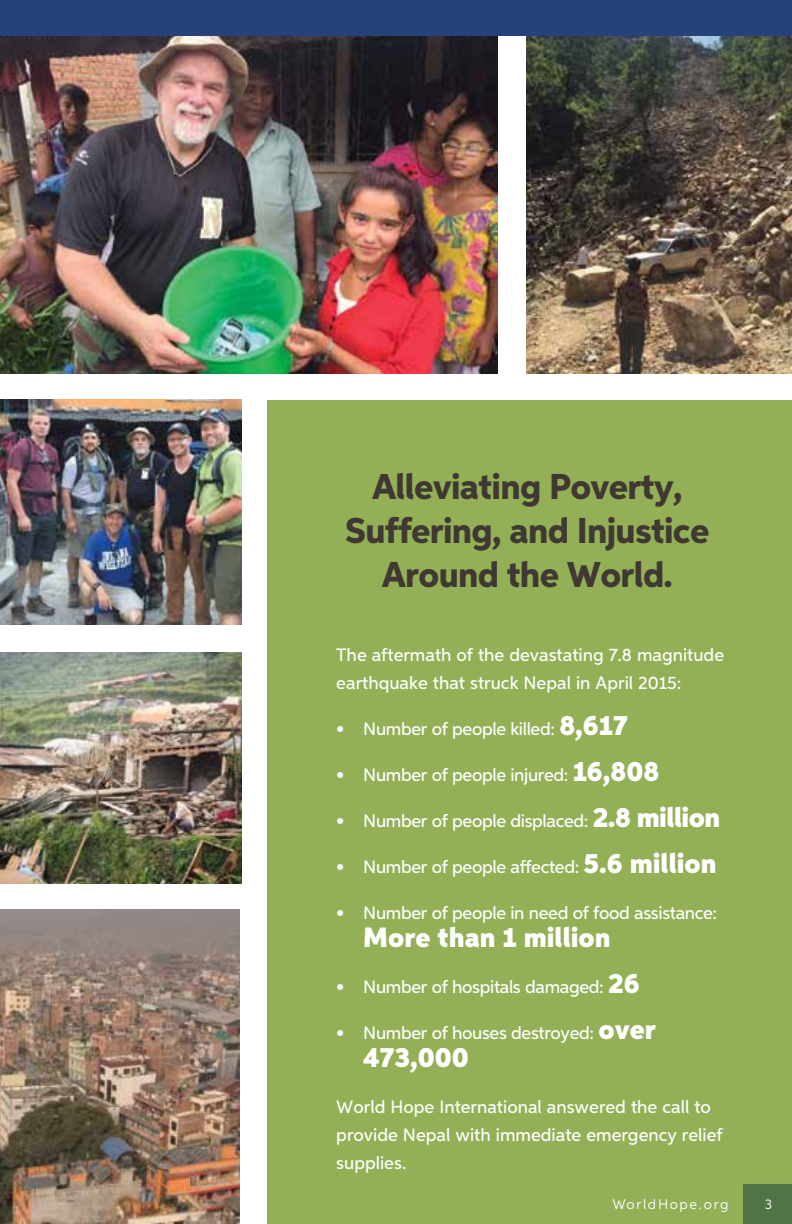
<style>
.page{position:relative;width:792px;height:1224px;background:#fff}
.page>*{position:absolute;margin:0;border:0;box-sizing:border-box;transform-origin:0 0}
.t1{font:800 36px/44px "Aspira";letter-spacing:-.02em;color:#403832;text-align:center}
.t2{font:900 28px "Aspira";color:#fff}
.t3{font:500 18px "Aspira";letter-spacing:-.02em;color:#fff}
.t4{font:500 18px/28px "Aspira";color:#fff}
.t5{font:14px "Aspira";letter-spacing:.115em;color:#fff}
.s1{font-weight:900;font-size:28px}
</style>
<div class="page">
<img style="left:0;top:909px;width:239px;height:315px">
<div style="left:268px;top:400px;width:524px;height:824px;background:#93b057"></div>
<div style="left:744px;top:1185px;width:48px;height:39px;background:#507347"></div>
<img style="left:0;top:652px;width:242px;height:232px">
<img style="left:0;top:400px;width:242px;height:224px">
<img style="left:526px;top:36px;width:266px;height:338px">
<img style="left:0;top:36px;width:497px;height:338px">
<div style="left:0;top:0;width:792px;height:36px;background:#25427b"></div>
<h1 class="t1" style="left:345px;top:466px;width:366px">Alleviating Poverty,<br>Suffering, and Injustice<br>Around the World.</h1>
<p class="t4" style="left:336px;top:641px;width:389px">The aftermath of the devastating 7.8 magnitude earthquake that struck Nepal in April 2015:</p>
<p class="t3" style="left:336px;top:718px;width:293px">• Number of people killed: <span class="s1">8,617</span></p>
<p class="t3" style="left:336px;top:764px;width:324px">• Number of people injured: <span class="s1">16,808</span></p>
<p class="t3" style="left:336px;top:810px;width:385px">• Number of people displaced: <span class="s1">2.8 million</span></p>
<p class="t3" style="left:336px;top:856px;width:382px">• Number of people affected: <span class="s1">5.6 million</span></p>
<p class="t3" style="left:336px;top:902px;width:382px">• Number of people in need of food assistance:</p>
<h2 class="t2" style="left:363px;top:920px;width:249px">More than 1 million</h2>
<p class="t3" style="left:336px;top:976px;width:305px">• Number of hospitals damaged: <span class="s1">26</span></p>
<p class="t3" style="left:336px;top:1022px;width:321px">• Number of houses destroyed: <span class="s1">over</span></p>
<h2 class="t2" style="left:363px;top:1040px;width:107px">473,000</h2>
<p class="t4" style="left:336px;top:1093px;width:388px">World Hope International answered the call to provide Nepal with immediate emergency relief supplies.</p>
<p class="t5" style="left:612px;top:1195px;width:117px">WorldHope.org</p>
<p class="t5" style="left:765px;top:1195px;width:9px">3</p>
</div>
